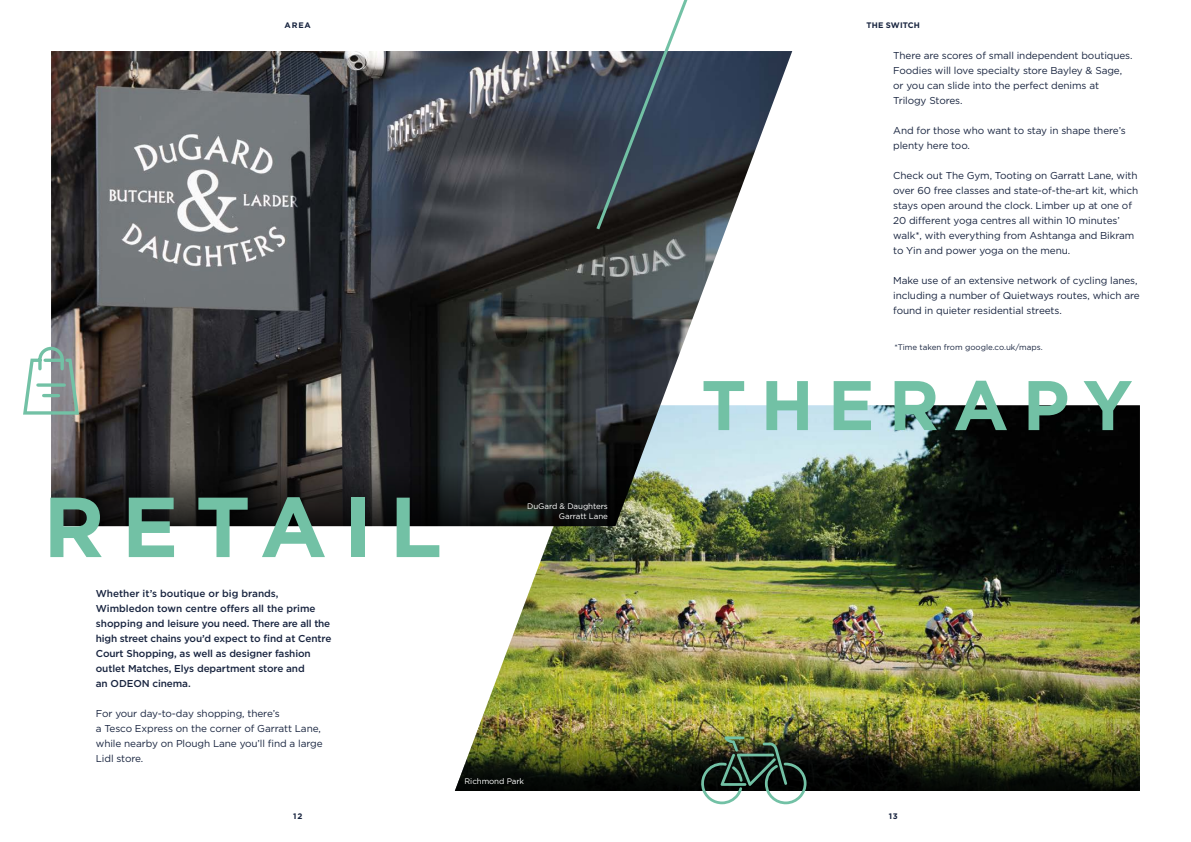
<style>
.page{position:relative;width:1191px;height:842px;background:#fff}
.page>*{position:absolute;margin:0;border:0;box-sizing:border-box;transform-origin:0 0}
.t1{font:700 84.9px "Gotham";letter-spacing:.2em;color:#72c1a5}
.t2{font:700 70px "Gotham";letter-spacing:.2em;color:#72c1a5}
.t3{font:10px/15px "Gotham";letter-spacing:-.01em;color:#18243f}
.t4{font:500 10px/15px "Gotham";letter-spacing:-.01em;color:#18243f}
.t5{font:8px/10px "Gotham";letter-spacing:-.01em;color:#fff;text-align:right}
.t6{font:8px "Gotham";color:#18243f}
.t7{font:700 8px "Gotham";letter-spacing:.01em;color:#18243f}
</style>
<div class="page">
<img style="left:455px;top:405px;width:685px;height:325px">
<img style="left:51px;top:51px;width:741px;height:475px">
<img style="left:455px;top:730px;width:685px;height:61px">
<svg style="left:51px;top:465px;width:587px;height:61px;background:#1e1e1e"></svg>
<svg style="left:594px;top:0;width:99px;height:233px"></svg>
<svg style="left:23px;top:345px;width:58px;height:71px"></svg>
<img style="left:698px;top:736px;width:108px;height:69px">
<p class="t7" style="left:285px;top:20px;width:28px">AREA</p>
<h1 class="t1" style="left:43px;top:471px;width:400px">RETAIL</h1>
<p class="t4" style="left:96px;top:586px;width:237px">Whether it’s boutique or big brands, Wimbledon town centre offers all the prime shopping and leisure you need. There are all the high street chains you’d expect to find at Centre Court Shopping, as well as designer fashion outlet Matches, Elys department store and<br>an ODEON cinema.</p>
<p class="t3" style="left:96px;top:706px;width:228px">For your day-to-day shopping, there’s<br>a Tesco Express on the corner of Garratt Lane, while nearby on Plough Lane you’ll find a large Lidl store.</p>
<p class="t5" style="left:527px;top:501px;width:82px">DuGard &amp; Daughters<br>Garratt Lane</p>
<p class="t5" style="left:464px;top:776px;width:61px">Richmond Park</p>
<p class="t7" style="left:866px;top:20px;width:55px">THE SWITCH</p>
<p class="t3" style="left:893px;top:48px;width:241px">There are scores of small independent boutiques.<br>Foodies will love specialty store Bayley &amp; Sage, or you can slide into the perfect denims at Trilogy Stores.</p>
<p class="t3" style="left:893px;top:123px;width:234px">And for those who want to stay in shape there’s plenty here too.</p>
<p class="t3" style="left:893px;top:168px;width:246px">Check out The Gym, Tooting on Garratt Lane, with over 60 free classes and state-of-the-art kit, which stays open around the clock. Limber up at one of 20 different yoga centres all within 10 minutes’ walk*, with everything from Ashtanga and Bikram to Yin and power yoga on the menu.</p>
<p class="t3" style="left:893px;top:273px;width:248px">Make use of an extensive network of cycling lanes, including a number of Quietways routes, which are found in quieter residential streets.</p>
<p class="t6" style="left:894px;top:342px;width:150px">*Time taken from google.co.uk/maps.</p>
<h2 class="t2" style="left:701px;top:359px;width:433px">THERAPY</h2>
<p class="t7" style="left:293px;top:811px;width:11px">12</p>
<p class="t7" style="left:888px;top:811px;width:11px">13</p>
</div>
